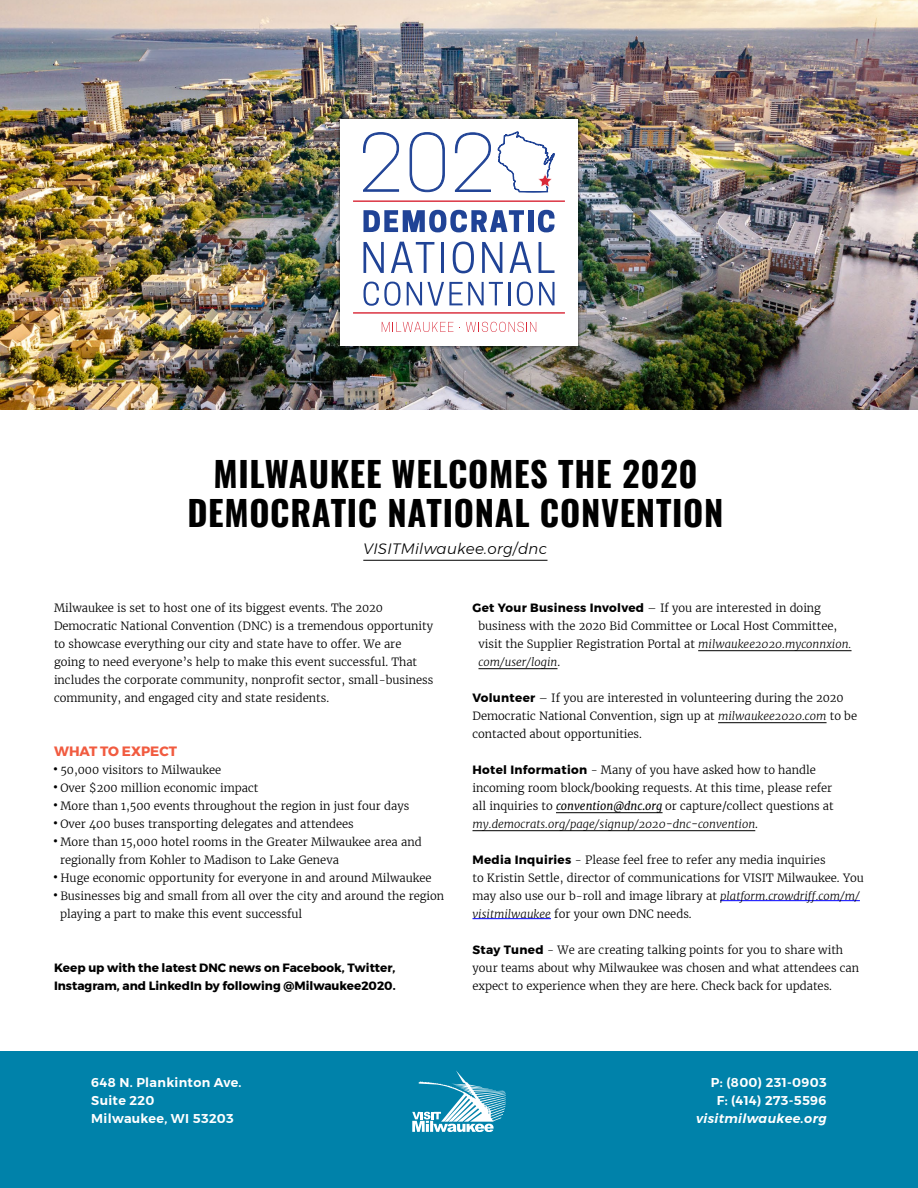
<style>
.page{position:relative;width:918px;height:1188px;background:#fff}
.page>*{position:absolute;margin:0;border:0;box-sizing:border-box;transform-origin:0 0}
.t1{font:700 34.5px/39px "Oswald";letter-spacing:.02em;color:#000;text-align:center}
.t2{font:italic 300 15px "Montserrat";letter-spacing:.02em;color:#000}
.t3{font:700 13.5px "Montserrat";color:#f15b40}
.t4{font:600 12.75px/18px "Montserrat";letter-spacing:.025em;color:#fff}
.t5{font:italic 600 12.75px "Montserrat";letter-spacing:.025em;color:#fff}
.t6{font:700 12px/18px "Montserrat";color:#000}
.t7{font:300 11.25px/18px "Merriweather";color:#000}
.s1{font-family:"Montserrat";font-weight:900;font-size:13.5px}
.s2{font-family:"Montserrat";font-weight:700;font-size:12px}
.s3{font-style:italic}
.s4{font-weight:400;font-style:italic}
</style>
<div class="page">
<div style="left:0;top:1052px;width:918px;height:136px;background:#0082aa"></div>
<svg style="left:412px;top:1070px;width:94px;height:62px"></svg>
<hr style="left:698px;top:650px;width:154px;height:1px;background:#000">
<hr style="left:478px;top:668px;width:80px;height:1px;background:#000">
<hr style="left:718px;top:722px;width:109px;height:1px;background:#000">
<hr style="left:556px;top:812px;width:107px;height:1px;background:#000">
<hr style="left:472px;top:830px;width:283px;height:1px;background:#000">
<hr style="left:720px;top:900px;width:140px;height:1px;background:#00f">
<hr style="left:472px;top:918px;width:79px;height:1px;background:#00f">
<img style="left:0;top:0;width:918px;height:410px">
<div style="left:337px;top:115px;width:244px;height:234px;background:#000;opacity:.75"></div>
<div style="left:340px;top:119px;width:238px;height:227px;background:#fff"></div>
<svg style="left:363px;top:132px;width:36px;height:60px"></svg>
<svg style="left:409px;top:132px;width:36px;height:60px"></svg>
<svg style="left:455px;top:132px;width:36px;height:60px"></svg>
<svg style="left:498px;top:131px;width:57px;height:62px"></svg>
<hr style="left:353px;top:200px;width:212px;height:2px;background:#d92938">
<hr style="left:353px;top:312px;width:212px;height:2px;background:#d92938">
<svg style="left:363px;top:210px;width:161px;height:22px"></svg>
<div style="left:528px;top:210px;width:5px;height:22px;background:#204396"></div>
<svg style="left:538px;top:210px;width:17px;height:22px"></svg>
<svg style="left:363px;top:242px;width:21px;height:31px"></svg>
<svg style="left:391px;top:242px;width:43px;height:31px"></svg>
<hr style="left:441px;top:242px;width:3px;height:31px;background:#204396">
<svg style="left:453px;top:242px;width:21px;height:31px"></svg>
<svg style="left:482px;top:242px;width:20px;height:31px"></svg>
<svg style="left:510px;top:242px;width:21px;height:31px"></svg>
<svg style="left:539px;top:242px;width:16px;height:31px"></svg>
<svg style="left:363px;top:282px;width:37px;height:24px"></svg>
<svg style="left:407px;top:282px;width:96px;height:24px"></svg>
<hr style="left:508px;top:282px;width:2px;height:23px;background:#204396">
<svg style="left:517px;top:282px;width:16px;height:24px"></svg>
<svg style="left:539px;top:282px;width:16px;height:23px"></svg>
<svg style="left:382px;top:322px;width:71px;height:10px"></svg>
<svg style="left:466px;top:322px;width:70px;height:10px"></svg>
<hr style="left:363px;top:560px;width:185px;height:1px;background:#000">
<h1 class="t1" style="left:187px;top:457px;width:538px">MILWAUKEE WELCOMES THE 2020<br>DEMOCRATIC NATIONAL CONVENTION</h1>
<h2 class="t2" style="left:363px;top:537px;width:186px">VISITMilwaukee.org/dnc</h2>
<p class="t7" style="left:54px;top:599px;width:381px">Milwaukee is set to host one of its biggest events. The 2020<br>Democratic National Convention (DNC) is a tremendous opportunity to showcase everything our city and state have to offer. We are going to need everyone’s help to make this event successful. That includes the corporate community, nonprofit sector, small-business community, and engaged city and state residents.</p>
<p class="t3" style="left:54px;top:740px;width:124px">WHAT TO EXPECT</p>
<p class="t7" style="left:54px;top:761px;width:169px"><span class="s1">·</span> 50,000 visitors to Milwaukee</p>
<p class="t7" style="left:54px;top:779px;width:206px"><span class="s1">·</span> Over $200 million economic impact</p>
<p class="t7" style="left:54px;top:797px;width:357px"><span class="s1">·</span> More than 1,500 events throughout the region in just four days</p>
<p class="t7" style="left:54px;top:815px;width:301px"><span class="s1">·</span> Over 400 buses transporting delegates and attendees</p>
<p class="t7" style="left:54px;top:833px;width:369px"><span class="s1">·</span> More than 15,000 hotel rooms in the Greater Milwaukee area and</p>
<p class="t7" style="left:60px;top:851px;width:281px">regionally from Kohler to Madison to Lake Geneva</p>
<p class="t7" style="left:54px;top:869px;width:379px"><span class="s1">·</span> Huge economic opportunity for everyone in and around Milwaukee</p>
<p class="t7" style="left:54px;top:887px;width:392px"><span class="s1">·</span> Businesses big and small from all over the city and around the region</p>
<p class="t7" style="left:60px;top:905px;width:244px">playing a part to make this event successful</p>
<p class="t6" style="left:54px;top:959px;width:343px">Keep up with the latest DNC news on Facebook, Twitter,<br>Instagram, and LinkedIn by following @Milwaukee2020.</p>
<p class="t7" style="left:478px;top:599px;width:375px;text-indent:-6px"><span class="s2">Get Your Business Involved</span> – If you are interested in doing business with the 2020 Bid Committee or Local Host Committee, visit the Supplier Registration Portal at <span class="s3">milwaukee2020.myconnxion. com/user/login</span>.</p>
<p class="t7" style="left:472px;top:689px;width:386px"><span class="s2">Volunteer</span> – If you are interested in volunteering during the 2020<br>Democratic National Convention, sign up at <span class="s3">milwaukee2020.com</span> to be contacted about opportunities.</p>
<p class="t7" style="left:472px;top:761px;width:363px"><span class="s2">Hotel Information</span> - Many of you have asked how to handle incoming room block/booking requests. At this time, please refer all inquiries to <span class="s4">convention@dnc.org</span> or capture/collect questions at <span class="s3">my.democrats.org/page/signup/2020-dnc-convention</span>.</p>
<p class="t7" style="left:472px;top:851px;width:393px"><span class="s2">Media Inquiries</span> - Please feel free to refer any media inquiries<br>to Kristin Settle, director of communications for VISIT Milwaukee. You may also use our b-roll and image library at <span class="s3">platform.crowdriff.com/m/ visitmilwaukee</span> for your own DNC needs.</p>
<p class="t7" style="left:472px;top:941px;width:388px"><span class="s2">Stay Tuned</span> - We are creating talking points for you to share with your teams about why Milwaukee was chosen and what attendees can expect to experience when they are here. Check back for updates.</p>
<p class="t4" style="left:91px;top:1073px;width:152px">648 N. Plankinton Ave.<br>Suite 220<br>Milwaukee, WI 53203</p>
<p class="t4" style="left:711px;top:1073px;width:117px;text-align:center">P: (800) 231-0903<br>F: (414) 273-5596</p>
<p class="t5" style="left:696px;top:1108px;width:132px">visitmilwaukee.org</p>
</div>
